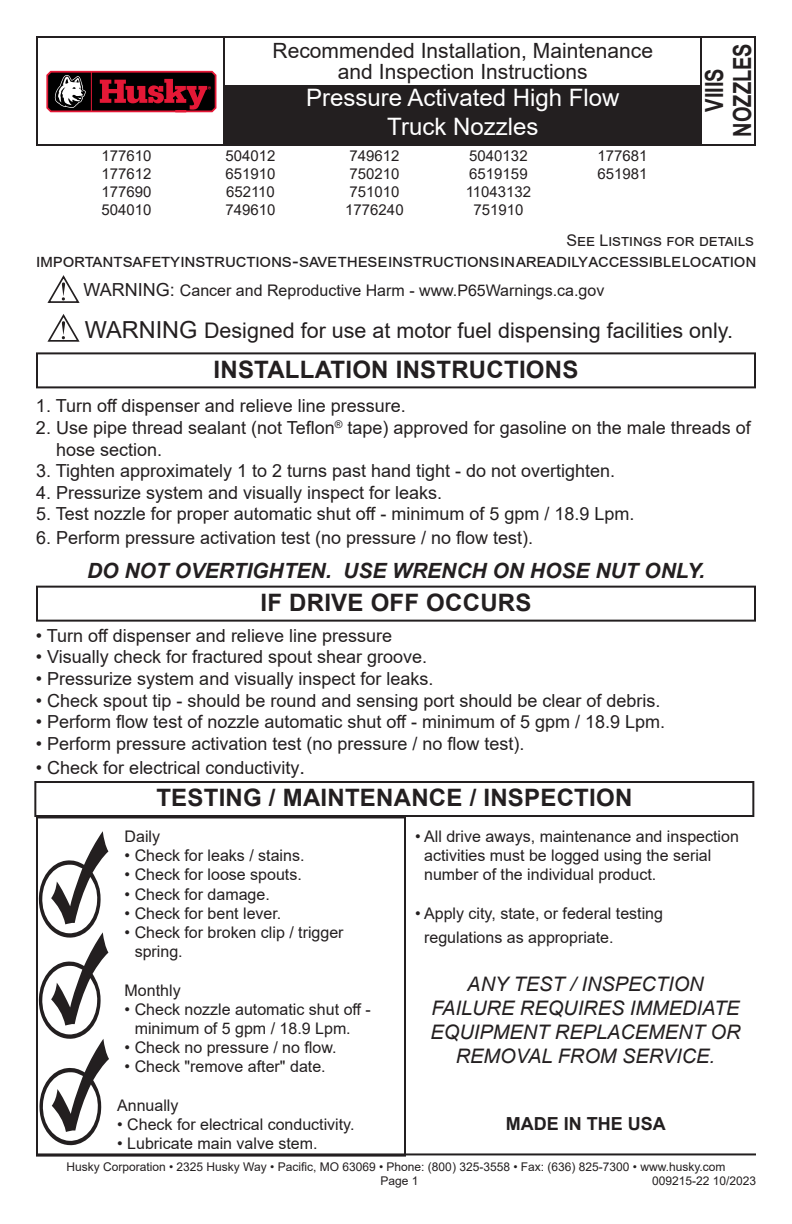
<style>
.page{position:relative;width:792px;height:1224px;background:#fff}
.page>*{position:absolute;margin:0;border:0;box-sizing:border-box;transform-origin:0 0}
.t1{font:700 25px/28px "Arial";color:#231f20;text-align:center;scale:.8 1}
.t2{font:700 24px "Arial";letter-spacing:.01em;color:#231f20}
.t3{font:24px/28.8px "Arial";color:#fff;text-align:center}
.t4{font:21.6px "Arial";color:#231f20}
.t5{font:21px/21px "Arial";color:#231f20;text-align:center}
.t6{font:italic 700 21px "Arial";color:#231f20}
.t7{font:italic 20px/24px "Arial";color:#231f20;text-align:center}
.t8{font:18px/21.6px "Arial";color:#231f20}
.t9{font:700 18px "Arial";color:#231f20}
.t10{font:16px/19.2px "Arial";color:#231f20}
.t11{font:15px/18px "Arial";color:#231f20;text-align:justify}
.t12{font:12px/14.4px "Arial";color:#231f20;text-align:center}
.s1{font-size:18px}
.s2{font-size:23.6px}
.s3{font-size:20px}
</style>
<div class="page">
<div style="left:34px;top:781px;width:720px;height:36px;border:2px solid #231f20"></div>
<div style="left:36px;top:36px;width:720px;height:110px;border:2px solid #231f20"></div>
<hr style="left:223px;top:37px;width:2px;height:108px;background:#231f20">
<hr style="left:700px;top:36px;width:2px;height:110px;background:#231f20">
<div style="left:224px;top:85px;width:476px;height:60px;background:#231f20"></div>
<svg style="left:47px;top:314px;width:33px;height:28px"></svg>
<div style="left:36px;top:352px;width:720px;height:36px;border:2px solid #231f20"></div>
<div style="left:36px;top:586px;width:720px;height:36px;border:2px solid #231f20"></div>
<hr style="left:36px;top:1153px;width:720px;height:2px;background:#231f20">
<div style="left:36px;top:816px;width:370px;height:341px;border:2px solid #231f20"></div>
<svg style="left:39px;top:831px;width:70px;height:314px"></svg>
<svg style="left:46px;top:70px;width:171px;height:43px;background:#61222b"></svg>
<svg style="left:47px;top:275px;width:33px;height:28px"></svg>
<p class="t5" style="left:273px;top:40px;width:382px">Recommended Installation, Maintenance and Inspection Instructions</p>
<h2 class="t3" style="left:306px;top:83px;width:315px">Pressure Activated High Flow<br>Truck Nozzles</h2>
<p class="t11" style="left:101px;top:147px;width:52px">177610<br>177612<br>177690<br>504010</p>
<p class="t11" style="left:225px;top:147px;width:52px">504012<br>651910<br>652110<br>749610</p>
<p class="t11" style="left:345px;top:147px;width:60px;text-align:left">749612<br>750210<br>751010<br>1776240</p>
<p class="t11" style="left:466px;top:147px;width:67px;text-align:center">5040132<br>6519159<br>11043132<br>751910</p>
<p class="t11" style="left:597px;top:147px;width:52px">177681<br>651981</p>
<h1 class="t1" style="left:700px;top:137px;width:118px;rotate:-90deg">VIIIS<br>NOZZLES</h1>
<p class="t10" style="left:567px;top:231px;width:189px">See Listings for details</p>
<p class="t10" style="left:84px;top:281px;width:522px"><span class="s1">WARNING:</span> Cancer and Reproductive Harm - www.P65Warnings.ca.gov</p>
<p class="t8" style="left:36px;top:250px;width:722px">important safety instructions - save these instructions in a readily accessible location</p>
<p class="t4" style="left:85px;top:322px;width:650px"><span class="s2">WARNING</span> Designed for use at motor fuel dispensing facilities only.</p>
<h2 class="t2" style="left:214px;top:356px;width:366px">INSTALLATION INSTRUCTIONS</h2>
<p class="t8" style="left:36px;top:395px;width:371px">1. Turn off dispenser and relieve line pressure.</p>
<p class="t8" style="left:56px;top:417px;width:696px;text-indent:-20px">2. Use pipe thread sealant (not Teflon<sup>®</sup> tape) approved for gasoline on the male threads of hose section.</p>
<p class="t8" style="left:36px;top:460px;width:581px">3. Tighten approximately 1 to 2 turns past hand tight - do not overtighten.</p>
<p class="t8" style="left:36px;top:482px;width:408px">4. Pressurize system and visually inspect for leaks.</p>
<p class="t8" style="left:36px;top:503px;width:600px">5. Test nozzle for proper automatic shut off - minimum of 5 gpm / 18.9 Lpm.</p>
<p class="t8" style="left:36px;top:527px;width:499px">6. Perform pressure activation test (no pressure / no flow test).</p>
<p class="t6" style="left:87px;top:559px;width:619px">DO NOT OVERTIGHTEN. USE WRENCH ON HOSE NUT ONLY.</p>
<h2 class="t2" style="left:261px;top:589px;width:273px">IF DRIVE OFF OCCURS</h2>
<p class="t8" style="left:36px;top:625px;width:358px">• Turn off dispenser and relieve line pressure</p>
<p class="t8" style="left:36px;top:646px;width:393px">• Visually check for fractured spout shear groove.</p>
<p class="t8" style="left:36px;top:668px;width:399px">• Pressurize system and visually inspect for leaks.</p>
<p class="t8" style="left:36px;top:689px;width:626px">• Check spout tip - should be round and sensing port should be clear of debris.</p>
<p class="t8" style="left:36px;top:711px;width:631px">• Perform flow test of nozzle automatic shut off - minimum of 5 gpm / 18.9 Lpm.</p>
<p class="t8" style="left:36px;top:733px;width:490px">• Perform pressure activation test (no pressure / no flow test).</p>
<p class="t8" style="left:36px;top:757px;width:270px">• Check for electrical conductivity<span class="s3">.</span></p>
<h2 class="t2" style="left:156px;top:784px;width:477px">TESTING / MAINTENANCE / INSPECTION</h2>
<p class="t10" style="left:125px;top:828px;width:37px">Daily</p>
<p class="t10" style="left:125px;top:846px;width:181px">• Check for leaks / stains.</p>
<p class="t10" style="left:125px;top:865px;width:179px">• Check for loose spouts.</p>
<p class="t10" style="left:125px;top:884px;width:147px">• Check for damage.</p>
<p class="t10" style="left:125px;top:903px;width:158px">• Check for bent lever.</p>
<p class="t10" style="left:135px;top:923px;width:210px;text-indent:-10px">• Check for broken clip / trigger spring.</p>
<p class="t10" style="left:125px;top:980px;width:58px">Monthly</p>
<p class="t10" style="left:135px;top:999px;width:238px;text-indent:-10px">• Check nozzle automatic shut off - minimum of 5 gpm / 18.9 Lpm.</p>
<p class="t10" style="left:125px;top:1038px;width:213px">• Check no pressure / no flow.</p>
<p class="t10" style="left:125px;top:1057px;width:203px">• Check "remove after" date.</p>
<p class="t10" style="left:117px;top:1097px;width:63px">Annually</p>
<p class="t10" style="left:117px;top:1115px;width:239px">• Check for electrical conductivity.</p>
<p class="t10" style="left:117px;top:1134px;width:202px">• Lubricate main valve stem.</p>
<p class="t10" style="left:424px;top:827px;width:316px;text-indent:-9px">• All drive aways, maintenance and inspection activities must be logged using the serial number of the individual product.</p>
<p class="t10" style="left:424px;top:901px;width:240px;line-height:24px;text-indent:-9px">• Apply city, state, or federal testing regulations as appropriate.</p>
<p class="t7" style="left:430px;top:972px;width:312px">ANY TEST / INSPECTION<br>FAILURE REQUIRES IMMEDIATE<br>EQUIPMENT REPLACEMENT OR<br>REMOVAL FROM SERVICE.</p>
<p class="t9" style="left:506px;top:1113px;width:162px">MADE IN THE USA</p>
<p class="t12" style="left:66px;top:1159px;width:661px">Husky Corporation • 2325 Husky Way • Pacific, MO 63069 • Phone: (800) 325-3558 • Fax: (636) 825-7300 • www.husky.com<br>Page 1</p>
<p class="t12" style="left:652px;top:1173px;width:106px">009215-22 10/2023</p>
</div>
